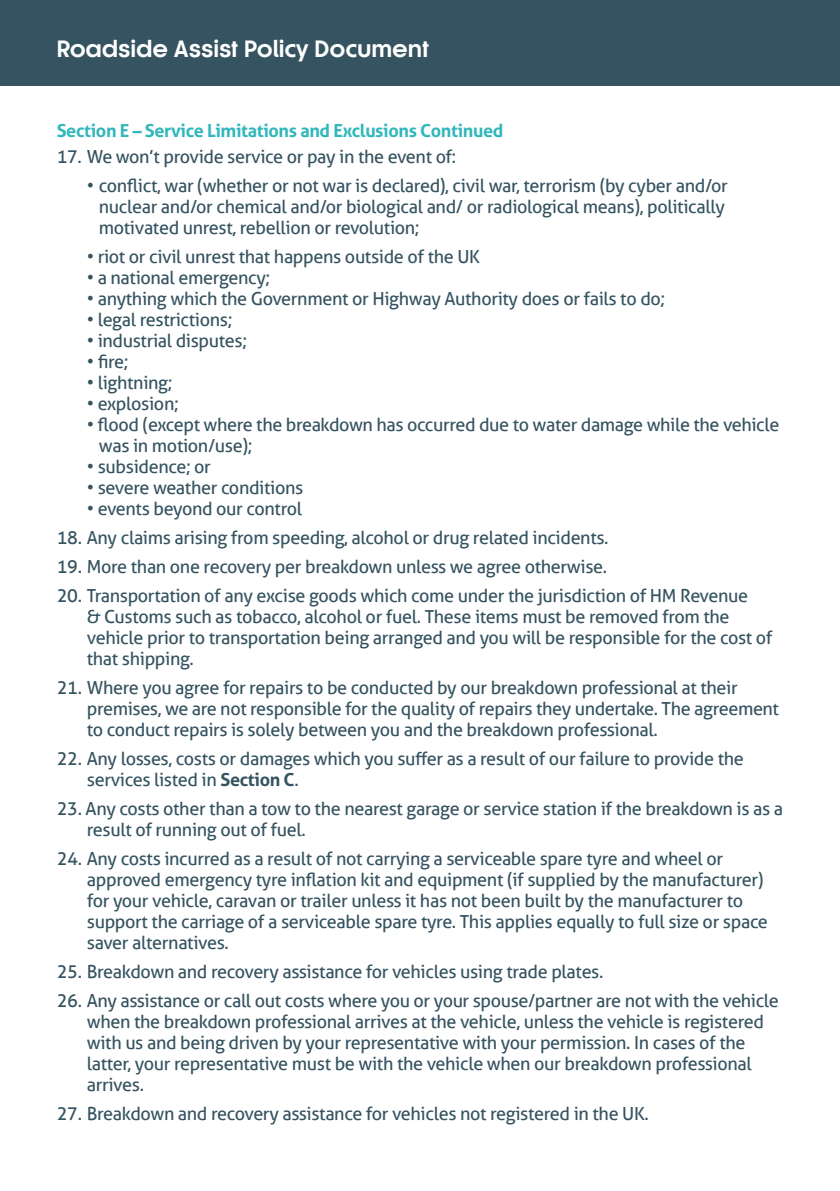
<style>
.page{position:relative;width:840px;height:1191px;background:#fff}
.page>*{position:absolute;margin:0;border:0;box-sizing:border-box;transform-origin:0 0}
.t1{font:700 22px "Korto";letter-spacing:-.005em;color:#fff}
.t2{font:18px/21px "Aller";letter-spacing:-.02em;color:#355360}
.t3{font:700 18px "Aller";letter-spacing:-.02em;color:#31b7bc}
.s1{font-weight:700}
</style>
<div class="page">
<div style="left:0;top:0;width:839px;height:85px;background:#355360"></div>
<p class="t1" style="left:57px;top:36px;width:374px">Roadside Assist Policy Document</p>
<p class="t3" style="left:57px;top:119px;width:448px">Section E – Service Limitations and Exclusions Continued</p>
<p class="t2" style="left:57px;top:146px;width:401px">17. We won’t provide service or pay in the event of:</p>
<p class="t2" style="left:99px;top:175px;width:630px;text-indent:-12px">• conflict, war (whether or not war is declared), civil war, terrorism (by cyber and/or nuclear and/or chemical and/or biological and/ or radiological means), politically motivated unrest, rebellion or revolution;</p>
<p class="t2" style="left:87px;top:246px;width:394px">• riot or civil unrest that happens outside of the UK</p>
<p class="t2" style="left:87px;top:267px;width:185px">• a national emergency;</p>
<p class="t2" style="left:87px;top:288px;width:579px">• anything which the Government or Highway Authority does or fails to do;</p>
<p class="t2" style="left:87px;top:309px;width:147px">• legal restrictions;</p>
<p class="t2" style="left:87px;top:330px;width:162px">• industrial disputes;</p>
<p class="t2" style="left:87px;top:351px;width:43px">• fire;</p>
<p class="t2" style="left:87px;top:372px;width:87px">• lightning;</p>
<p class="t2" style="left:87px;top:393px;width:93px">• explosion;</p>
<p class="t2" style="left:99px;top:414px;width:681px;text-indent:-12px">• flood (except where the breakdown has occurred due to water damage while the vehicle was in motion/use);</p>
<p class="t2" style="left:87px;top:456px;width:126px">• subsidence; or</p>
<p class="t2" style="left:87px;top:477px;width:218px">• severe weather conditions</p>
<p class="t2" style="left:87px;top:498px;width:217px">• events beyond our control</p>
<p class="t2" style="left:57px;top:527px;width:553px">18. Any claims arising from speeding, alcohol or drug related incidents.</p>
<p class="t2" style="left:57px;top:556px;width:551px">19. More than one recovery per breakdown unless we agree otherwise.</p>
<p class="t2" style="left:87px;top:585px;width:686px;text-indent:-30px">20. Transportation of any excise goods which come under the jurisdiction of HM Revenue<br>&amp; Customs such as tobacco, alcohol or fuel. These items must be removed from the vehicle prior to transportation being arranged and you will be responsible for the cost of that shipping.</p>
<p class="t2" style="left:87px;top:677px;width:693px;text-indent:-30px">21. Where you agree for repairs to be conducted by our breakdown professional at their premises, we are not responsible for the quality of repairs they undertake. The agreement to conduct repairs is solely between you and the breakdown professional.</p>
<p class="t2" style="left:87px;top:748px;width:658px;text-indent:-30px">22. Any losses, costs or damages which you suffer as a result of our failure to provide the services listed in <span class="s1">Section C</span>.</p>
<p class="t2" style="left:87px;top:798px;width:697px;text-indent:-30px">23. Any costs other than a tow to the nearest garage or service station if the breakdown is as a result of running out of fuel.</p>
<p class="t2" style="left:87px;top:848px;width:682px;text-indent:-30px">24. Any costs incurred as a result of not carrying a serviceable spare tyre and wheel or approved emergency tyre inflation kit and equipment (if supplied by the manufacturer) for your vehicle, caravan or trailer unless it has not been built by the manufacturer to support the carriage of a serviceable spare tyre. This applies equally to full size or space saver alternatives.</p>
<p class="t2" style="left:57px;top:961px;width:548px">25. Breakdown and recovery assistance for vehicles using trade plates.</p>
<p class="t2" style="left:87px;top:990px;width:693px;text-indent:-30px">26. Any assistance or call out costs where you or your spouse/partner are not with the vehicle when the breakdown professional arrives at the vehicle, unless the vehicle is registered with us and being driven by your representative with your permission. In cases of the latter, your representative must be with the vehicle when our breakdown professional arrives.</p>
<p class="t2" style="left:57px;top:1103px;width:593px">27. Breakdown and recovery assistance for vehicles not registered in the UK.</p>
</div>
